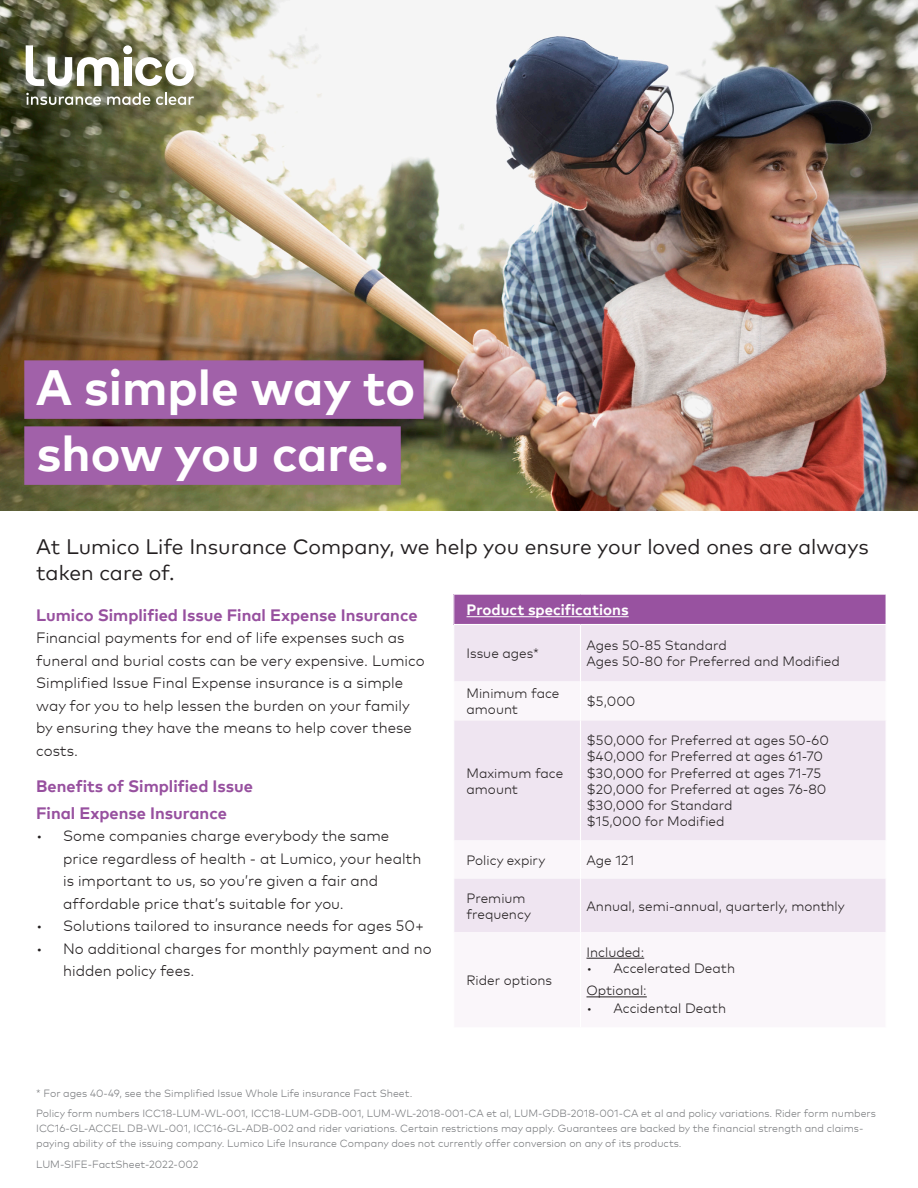
<style>
.page{position:relative;width:918px;height:1188px;background:#fff}
.page>*{position:absolute;margin:0;border:0;box-sizing:border-box;transform-origin:0 0}
.t1{font:700 49.5px "Mark Pro";color:#fff}
.t2{font:21px/25.2px "Mark Pro";color:#231f20}
.t3{font:700 16.5px "Mark Pro";color:#97509f}
.t4{font:300 15px/22.5px "Mark Pro";color:#231f20}
.t5{font:700 15px "Mark Pro";color:#fff}
.t6{font:300 13.5px/16.2px "Mark Pro";color:#231f20}
.t7{font:300 10.5px/15px "Mark Pro";color:#787a7d}
</style>
<div class="page">
<img style="left:0;top:0;width:918px;height:510px">
<div style="left:24px;top:360px;width:400px;height:59px;background:#a161a9"></div>
<div style="left:24px;top:426px;width:377px;height:59px;background:#a161a9"></div>
<div style="left:454px;top:594px;width:432px;height:31px;background:#9852a0"></div>
<div style="left:455px;top:625px;width:431px;height:56px;background:#efe5f1"></div>
<svg style="left:455px;top:681px;width:431px;height:316px;fill:#efe5f1"></svg>
<hr style="left:580px;top:625px;width:1px;height:56px;background:#fff">
<hr style="left:580px;top:681px;width:1px;height:39px;background:#fff">
<hr style="left:580px;top:720px;width:1px;height:120px;background:#fff">
<hr style="left:580px;top:840px;width:1px;height:38px;background:#fff">
<hr style="left:580px;top:878px;width:1px;height:54px;background:#fff">
<hr style="left:580px;top:932px;width:1px;height:95px;background:#fff">
<hr style="left:454px;top:624px;width:126px;height:1px;background:#fff">
<hr style="left:580px;top:624px;width:307px;height:1px;background:#fff">
<hr style="left:454px;top:594px;width:126px;height:1px;background:#fff">
<hr style="left:454px;top:594px;width:1px;height:31px;background:#fff">
<hr style="left:580px;top:594px;width:307px;height:1px;background:#fff">
<hr style="left:467px;top:616px;width:162px;height:1px;background:#fff">
<hr style="left:586px;top:958px;width:58px;height:1px;background:#231f20">
<hr style="left:586px;top:997px;width:61px;height:1px;background:#231f20">
<svg style="left:135px;top:57px;width:59px;height:29px"></svg>
<svg style="left:26px;top:45px;width:93px;height:41px"></svg>
<div style="left:124px;top:57px;width:7px;height:29px;background:#fff"></div>
<div style="left:123px;top:45px;width:9px;height:9px;background:#fff;border-radius:50%"></div>
<svg style="left:26px;top:93px;width:75px;height:12px"></svg>
<svg style="left:107px;top:93px;width:43px;height:12px"></svg>
<svg style="left:156px;top:93px;width:38px;height:12px"></svg>
<p class="t1" style="left:36px;top:350px;width:381px">A simple way to</p>
<p class="t1" style="left:37px;top:416px;width:353px">show you care.</p>
<p class="t2" style="left:36px;top:533px;width:834px">At Lumico Life Insurance Company, we help you ensure your loved ones are always taken care of.</p>
<p class="t5" style="left:467px;top:599px;width:164px">Product specifications</p>
<p class="t6" style="left:467px;top:644px;width:74px">Issue ages*</p>
<p class="t3" style="left:36px;top:602px;width:383px">Lumico Simplified Issue Final Expense Insurance</p>
<p class="t4" style="left:36px;top:625px;width:390px">Financial payments for end of life expenses such as funeral and burial costs can be very expensive. Lumico Simplified Issue Final Expense insurance is a simple way for you to help lessen the burden on your family by ensuring they have the means to help cover these costs.</p>
<p class="t3" style="left:36px;top:773px;width:218px">Benefits of Simplified Issue</p>
<p class="t3" style="left:36px;top:800px;width:192px">Final Expense Insurance</p>
<p class="t4" style="left:63px;top:823px;width:360px;text-indent:-27px">• Some companies charge everybody the same price regardless of health - at Lumico, your health is important to us, so you’re given a fair and affordable price that’s suitable for you.</p>
<p class="t4" style="left:36px;top:913px;width:389px">• Solutions tailored to insurance needs for ages 50+</p>
<p class="t4" style="left:63px;top:936px;width:370px;text-indent:-27px">• No additional charges for monthly payment and no hidden policy fees.</p>
<p class="t6" style="left:586px;top:636px;width:142px">Ages 50-85 Standard</p>
<p class="t6" style="left:586px;top:652px;width:255px">Ages 50-80 for Preferred and Modified</p>
<p class="t6" style="left:467px;top:684px;width:94px">Minimum face amount</p>
<p class="t6" style="left:586px;top:692px;width:50px">$5,000</p>
<p class="t6" style="left:586px;top:731px;width:244px">$50,000 for Preferred at ages 50-60</p>
<p class="t6" style="left:586px;top:748px;width:238px">$40,000 for Preferred at ages 61-70</p>
<p class="t6" style="left:586px;top:764px;width:236px">$30,000 for Preferred at ages 71-75</p>
<p class="t6" style="left:586px;top:780px;width:242px">$20,000 for Preferred at ages 76-80</p>
<p class="t6" style="left:586px;top:796px;width:147px">$30,000 for Standard</p>
<p class="t6" style="left:586px;top:812px;width:140px">$15,000 for Modified</p>
<p class="t6" style="left:467px;top:764px;width:98px">Maximum face amount</p>
<p class="t6" style="left:467px;top:851px;width:80px">Policy expiry</p>
<p class="t6" style="left:586px;top:851px;width:49px">Age 121</p>
<p class="t6" style="left:467px;top:889px;width:66px">Premium frequency</p>
<p class="t6" style="left:586px;top:897px;width:260px">Annual, semi-annual, quarterly, monthly</p>
<p class="t6" style="left:586px;top:943px;width:59px">Included:</p>
<p class="t6" style="left:586px;top:959px;width:150px">• Accelerated Death</p>
<p class="t6" style="left:586px;top:982px;width:62px">Optional:</p>
<p class="t6" style="left:586px;top:1000px;width:141px">• Accidental Death</p>
<p class="t6" style="left:467px;top:971px;width:87px">Rider options</p>
<p class="t7" style="left:36px;top:1085px;width:378px">* For ages 40-49, see the Simplified Issue Whole Life insurance Fact Sheet.</p>
<p class="t7" style="left:36px;top:1105px;width:841px">Policy form numbers ICC18-LUM-WL-001, ICC18-LUM-GDB-001, LUM-WL-2018-001-CA et al, LUM-GDB-2018-001-CA et al and policy variations. Rider form numbers</p>
<p class="t7" style="left:36px;top:1120px;width:829px">ICC16-GL-ACCEL DB-WL-001, ICC16-GL-ADB-002 and rider variations. Certain restrictions may apply. Guarantees are backed by the financial strength and claims&shy;paying ability of the issuing company. Lumico Life Insurance Company does not currently offer conversion on any of its products.</p>
<p class="t7" style="left:36px;top:1156px;width:164px">LUM-SIFE-FactSheet-2022-002</p>
</div>
